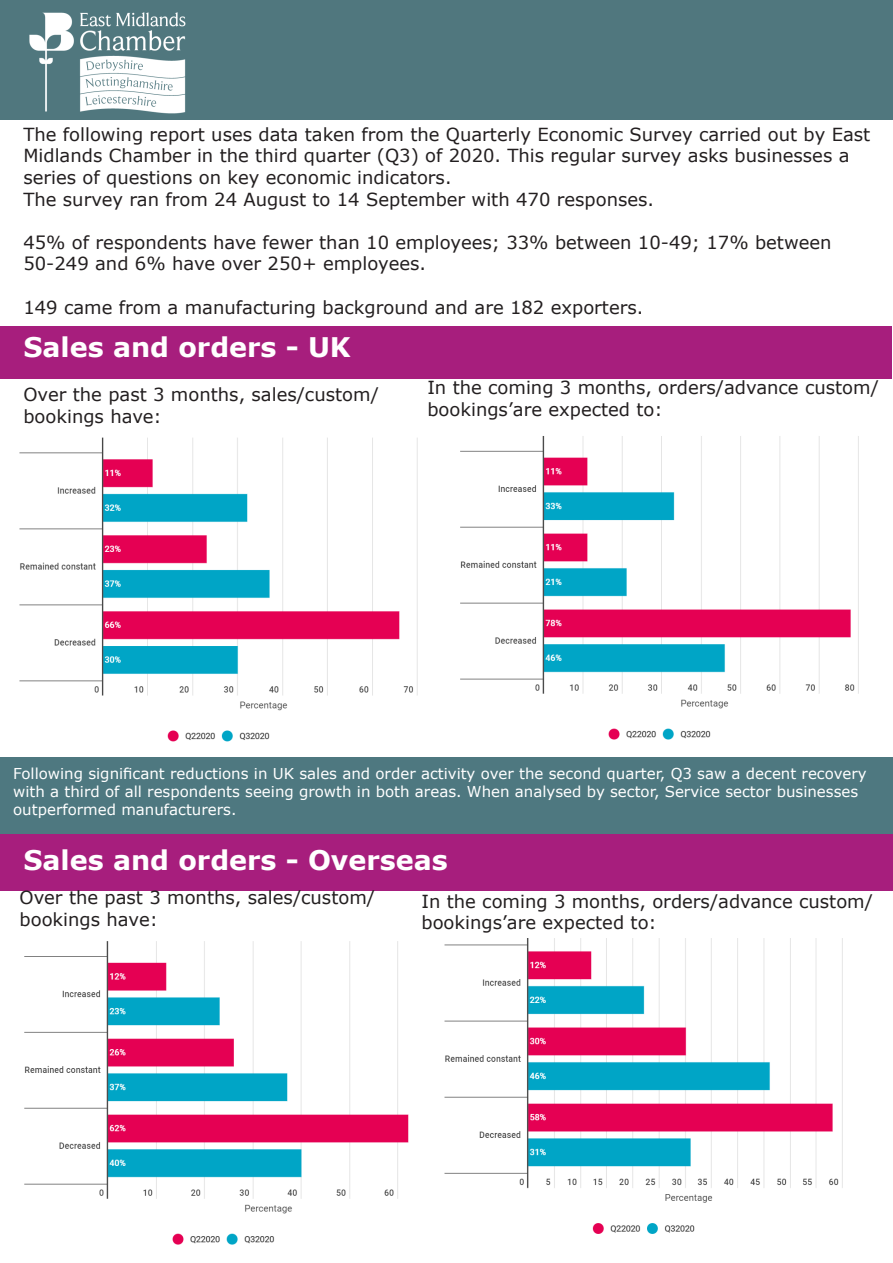
<style>
.page{position:relative;width:893px;height:1263px;background:#fff}
.page>*{position:absolute;margin:0;border:0;box-sizing:border-box;transform-origin:0 0}
.t1{font:700 27px "Verdana";color:#fff}
.t2{font:18px/21.6px "Verdana";color:#231f20}
.t3{font:15px/18px "Verdana";color:#fff}
</style>
<div class="page">
<div style="left:0;top:757px;width:893px;height:77px;background:#4e7880"></div>
<div style="left:0;top:0;width:893px;height:119px;background:#50777e"></div>
<img style="left:29px;top:12px;width:157px;height:102px">
<div style="left:0;top:327px;width:892px;height:52px;background:#a71e7d"></div>
<img style="left:19px;top:437px;width:399px;height:305px">
<img style="left:460px;top:436px;width:399px;height:304px">
<div style="left:0;top:834px;width:893px;height:56px;background:#a71e7d"></div>
<img style="left:24px;top:941px;width:385px;height:304px">
<img style="left:444px;top:939px;width:399px;height:295px">
<p class="t2" style="left:23px;top:123px;width:848px">The following report uses data taken from the Quarterly Economic Survey carried out by East<br>Midlands Chamber in the third quarter (Q3) of 2020. This regular survey asks businesses a</p>
<p class="t2" style="left:23px;top:166px;width:430px">series of questions on key economic indicators.</p>
<p class="t2" style="left:23px;top:188px;width:632px">The survey ran from 24 August to 14 September with 470 responses.</p>
<p class="t2" style="left:23px;top:231px;width:810px">45% of respondents have fewer than 10 employees; 33% between 10-49; 17% between</p>
<p class="t2" style="left:23px;top:253px;width:404px">50-249 and 6% have over 250+ employees.</p>
<p class="t2" style="left:23px;top:296px;width:621px">149 came from a manufacturing background and are 182 exporters.</p>
<p class="t1" style="left:23px;top:328px;width:329px">Sales and orders - UK</p>
<p class="t2" style="left:23px;top:383px;width:357px">Over the past 3 months, sales/custom/ bookings have:</p>
<p class="t2" style="left:427px;top:377px;width:453px">In the coming 3 months, orders/advance custom/ bookings’are expected to:</p>
<p class="t3" style="left:13px;top:764px;width:855px">Following significant reductions in UK sales and order activity over the second quarter, Q3 saw a decent recovery with a third of all respondents seeing growth in both areas. When analysed by sector, Service sector businesses outperformed manufacturers.</p>
<p class="t1" style="left:23px;top:841px;width:426px">Sales and orders - Overseas</p>
<p class="t2" style="left:20px;top:886px;width:357px">Over the past 3 months, sales/custom/ bookings have:</p>
<p class="t2" style="left:421px;top:890px;width:453px">In the coming 3 months, orders/advance custom/ bookings’are expected to:</p>
</div>
